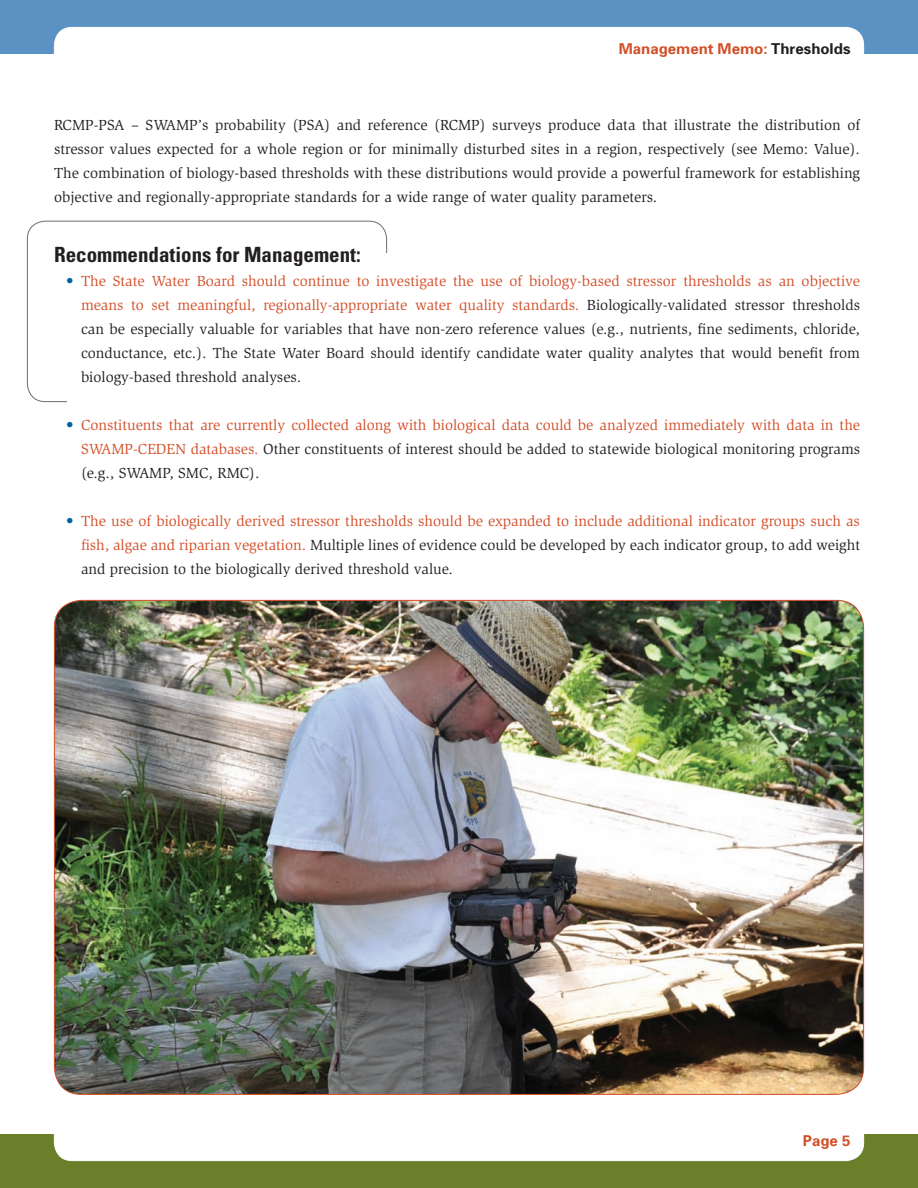
<style>
.page{position:relative;width:918px;height:1188px;background:#fff}
.page>*{position:absolute;margin:0;border:0;box-sizing:border-box;transform-origin:0 0}
.t1{font:700 condensed 21px "Univers";color:#231f20}
.t2{font:15px/24px "Slimbach";color:#231f20;text-align:justify}
.t3{font:15px/24px "Slimbach";color:#d34f29;text-align:justify}
.t4{font:700 15px "Univers";color:#d34f29}
.s1{color:#231f20}
.s2{color:#0065a4}
.s3{color:#d34f29}
</style>
<div class="page">
<div style="left:0;top:1134px;width:918px;height:54px;background:#6b7f2a"></div>
<div style="left:54px;top:1074px;width:810px;height:87px;background:#fff;border-radius:18px"></div>
<div style="left:54px;top:1073px;width:810px;height:88px;border:1px solid #fff;border-radius:18px"></div>
<div style="left:0;top:0;width:918px;height:54px;background:#5992c3"></div>
<div style="left:54px;top:27px;width:810px;height:87px;background:#fff;border-radius:18px"></div>
<div style="left:54px;top:27px;width:810px;height:88px;border:1px solid #fff;border-radius:18px"></div>
<img style="left:54px;top:600px;width:810px;height:494px">
<p class="t4" style="left:619px;top:39px;width:233px">Management Memo: <span class="s1">Thresholds</span></p>
<p class="t2" style="left:54px;top:113px;width:808px">RCMP-PSA – SWAMP’s probability (PSA) and reference (RCMP) surveys produce data that illustrate the distribution of stressor values expected for a whole region or for minimally disturbed sites in a region, respectively (see Memo: Value).<br>The combination of biology-based thresholds with these distributions would provide a powerful framework for establishing objective and regionally-appropriate standards for a wide range of water quality parameters.</p>
<h2 class="t1" style="left:54px;top:242px;width:308px">Recommendations for Management:</h2>
<p class="t2" style="left:81px;top:269px;width:781px;text-indent:-15px"><span class="s2">•</span> <span class="s3">The State Water Board should continue to investigate the use of biology-based stressor thresholds as an objective means to set meaningful, regionally-appropriate water quality standards.</span> Biologically-validated stressor thresholds can be especially valuable for variables that have non-zero reference values (e.g., nutrients, fne sediments, chloride, conductance, etc.). The State Water Board should identify candidate water quality analytes that would beneft from biology-based threshold analyses.</p>
<p class="t3" style="left:81px;top:413px;width:781px;text-indent:-15px"><span class="s2">•</span> Constituents that are currently collected along with biological data could be analyzed immediately with data in the SWAMP-CEDEN databases. <span class="s1">Other constituents of interest should be added to statewide biological monitoring programs (e.g., SWAMP, SMC, RMC).</span></p>
<p class="t3" style="left:81px;top:509px;width:781px;text-indent:-15px"><span class="s2">•</span> The use of biologically derived stressor thresholds should be expanded to include additional indicator groups such as fsh, algae and riparian vegetation. <span class="s1">Multiple lines of evidence could be developed by each indicator group, to add weight and precision to the biologically derived threshold value.</span></p>
<p class="t4" style="left:803px;top:1131px;width:49px">Page 5</p>
</div>
